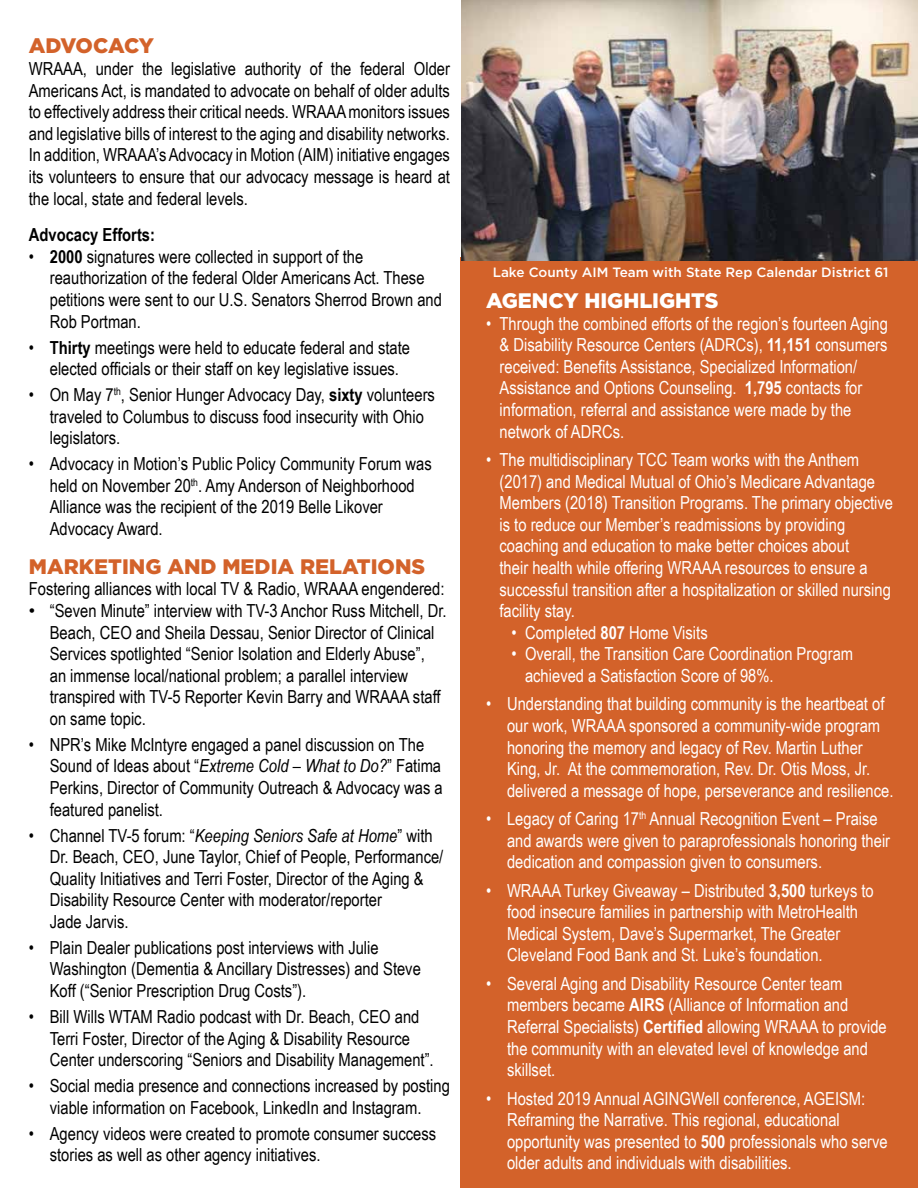
<style>
.page{position:relative;width:918px;height:1188px;background:#fff}
.page>*{position:absolute;margin:0;border:0;box-sizing:border-box;transform-origin:0 0}
.t1{font:900 21px "Gotham";color:#d3622a}
.t2{font:900 21px "Gotham";color:#fff}
.t3{font:900 21px "Gotham";letter-spacing:-.02em;color:#d3622a}
.t4{font:18px/21.6px "Arial Narrow";color:#000}
.t5{font:18px/21.6px "Arial Narrow";color:#fff}
.t6{font:700 18px "Arial Narrow";color:#000}
.t7{font:500 13.5px "Gotham";color:#fff}
.s1{font-weight:700}
.s2{font-family:"Arial"}
.s3{font-style:italic}
</style>
<div class="page">
<div style="left:461px;top:258px;width:457px;height:930px;background:#d3622a"></div>
<img style="left:462px;top:0;width:456px;height:260px">
<p class="t3" style="left:29px;top:34px;width:127px">ADVOCACY</p>
<p class="t4" style="left:29px;top:57px;width:423px;text-align:justify">WRAAA, under the legislative authority of the federal Older Americans Act, is mandated to advocate on behalf of older adults to effectively address their critical needs. WRAAA monitors issues and legislative bills of interest to the aging and disability networks.<br>In addition, WRAAA’s Advocacy in Motion (AIM) initiative engages its volunteers to ensure that our advocacy message is heard at the local, state and federal levels.</p>
<p class="t6" style="left:29px;top:221px;width:128px">Advocacy Efforts:</p>
<p class="t4" style="left:50px;top:245px;width:394px;text-indent:-21px">• <span class="s1">2000</span> signatures were collected in support of the reauthorization of the federal Older Americans Act. These petitions were sent to our U.S. Senators Sherrod Brown and Rob Portman.</p>
<p class="t4" style="left:29px;top:336px;width:383px;text-align:center">• <span class="s1">Thirty</span> meetings were held to educate federal and state elected officials or their staff on key legislative issues.</p>
<p class="t4" style="left:50px;top:383px;width:387px;text-indent:-21px">• On May 7<sup>th</sup>, Senior Hunger Advocacy Day, <span class="s1">sixty</span> volunteers traveled to Columbus to discuss food insecurity with Ohio legislators.</p>
<p class="t4" style="left:50px;top:452px;width:384px;text-indent:-21px">• Advocacy in Motion’s Public Policy Community Forum was held on November 20<sup>th</sup>. Amy Anderson of Neighborhood Alliance was the recipient of the 2019 Belle Likover Advocacy Award.</p>
<p class="t1" style="left:29px;top:554px;width:398px">MARKETING AND MEDIA RELATIONS</p>
<p class="t4" style="left:29px;top:578px;width:417px">Fostering alliances with local TV &amp; Radio, WRAAA engendered:</p>
<p class="t4" style="left:50px;top:599px;width:398px;text-indent:-21px"><span class="s2">•</span> “Seven Minute” interview with TV-3 Anchor Russ Mitchell, Dr.<br>Beach, CEO and Sheila Dessau, Senior Director of Clinical Services spotlighted “Senior Isolation and Elderly Abuse”,<br>an immense local/national problem; a parallel interview transpired with TV-5 Reporter Kevin Barry and WRAAA staff on same topic.</p>
<p class="t4" style="left:50px;top:733px;width:394px;text-indent:-21px">• NPR’s Mike McIntyre engaged a panel discussion on The Sound of Ideas about “<span class="s3">Extreme Cold – What to Do?</span>” Fatima Perkins, Director of Community Outreach &amp; Advocacy was a featured panelist.</p>
<p class="t4" style="left:50px;top:824px;width:395px;text-indent:-21px">• Channel TV-5 forum: “<span class="s3">Keeping Seniors Safe at Home</span>” with Dr. Beach, CEO, June Taylor, Chief of People, Performance/ Quality Initiatives and Terri Foster, Director of the Aging &amp; Disability Resource Center with moderator/reporter<br>Jade Jarvis.</p>
<p class="t4" style="left:50px;top:936px;width:373px;text-indent:-21px">• Plain Dealer publications post interviews with Julie<br>Washington (Dementia &amp; Ancillary Distresses) and Steve<br>Koff (“Senior Prescription Drug Costs”).</p>
<p class="t4" style="left:50px;top:1005px;width:385px;text-indent:-21px">• Bill Wills WTAM Radio podcast with Dr. Beach, CEO and<br>Terri Foster, Director of the Aging &amp; Disability Resource<br>Center underscoring “Seniors and Disability Management”.</p>
<p class="t4" style="left:29px;top:1074px;width:423px;text-align:center">• Social media presence and connections increased by posting viable information on Facebook, LinkedIn and Instagram.</p>
<p class="t4" style="left:50px;top:1122px;width:388px;text-indent:-21px">• Agency videos were created to promote consumer success stories as well as other agency initiatives.</p>
<p class="t7" style="left:493px;top:265px;width:397px">Lake County AIM Team with State Rep Calendar District 61</p>
<p class="t2" style="left:486px;top:288px;width:234px">AGENCY HIGHLIGHTS</p>
<p class="t5" style="left:500px;top:312px;width:390px;text-indent:-14px">• Through the combined efforts of the region’s fourteen Aging &amp; Disability Resource Centers (ADRCs), <span class="s1">11,151</span> consumers received: Benefits Assistance, Specialized Information/ Assistance and Options Counseling. <span class="s1">1,795</span> contacts for information, referral and assistance were made by the network of ADRCs.</p>
<p class="t5" style="left:500px;top:448px;width:395px;text-indent:-14px">• The multidisciplinary TCC Team works with the Anthem (2017) and Medical Mutual of Ohio’s Medicare Advantage Members (2018) Transition Programs. The primary objective is to reduce our Member’s readmissions by providing coaching and education to make better choices about<br>their health while offering WRAAA resources to ensure a successful transition after a hospitalization or skilled nursing facility stay.</p>
<p class="t5" style="left:512px;top:621px;width:198px">• Completed <span class="s1">807</span> Home Visits</p>
<p class="t5" style="left:525px;top:643px;width:330px;text-indent:-14px">• Overall, the Transition Care Coordination Program achieved a Satisfaction Score of 98%.</p>
<p class="t5" style="left:507px;top:693px;width:388px;text-indent:-21px">• Understanding that building community is the heartbeat of our work, WRAAA sponsored a community-wide program honoring the memory and legacy of Rev. Martin Luther King, Jr. At the commemoration, Rev. Dr. Otis Moss, Jr. delivered a message of hope, perseverance and resilience.</p>
<p class="t5" style="left:507px;top:807px;width:385px;text-indent:-21px">• Legacy of Caring 17<sup>th</sup> Annual Recognition Event – Praise and awards were given to paraprofessionals honoring their dedication and compassion given to consumers.</p>
<p class="t5" style="left:507px;top:879px;width:368px;text-indent:-21px">• WRAAA Turkey Giveaway – Distributed <span class="s1">3,500</span> turkeys to food insecure families in partnership with MetroHealth Medical System, Dave’s Supermarket, The Greater Cleveland Food Bank and St. Luke’s foundation.</p>
<p class="t5" style="left:507px;top:972px;width:381px;text-indent:-21px">• Several Aging and Disability Resource Center team members became <span class="s1">AIRS</span> (Alliance of Information and Referral Specialists) <span class="s1">Certified</span> allowing WRAAA to provide the community with an elevated level of knowledge and skillset.</p>
<p class="t5" style="left:507px;top:1087px;width:382px;text-indent:-21px">• Hosted 2019 Annual AGINGWell conference, AGEISM:<br>Reframing the Narrative. This regional, educational opportunity was presented to <span class="s1">500</span> professionals who serve older adults and individuals with disabilities.</p>
</div>
